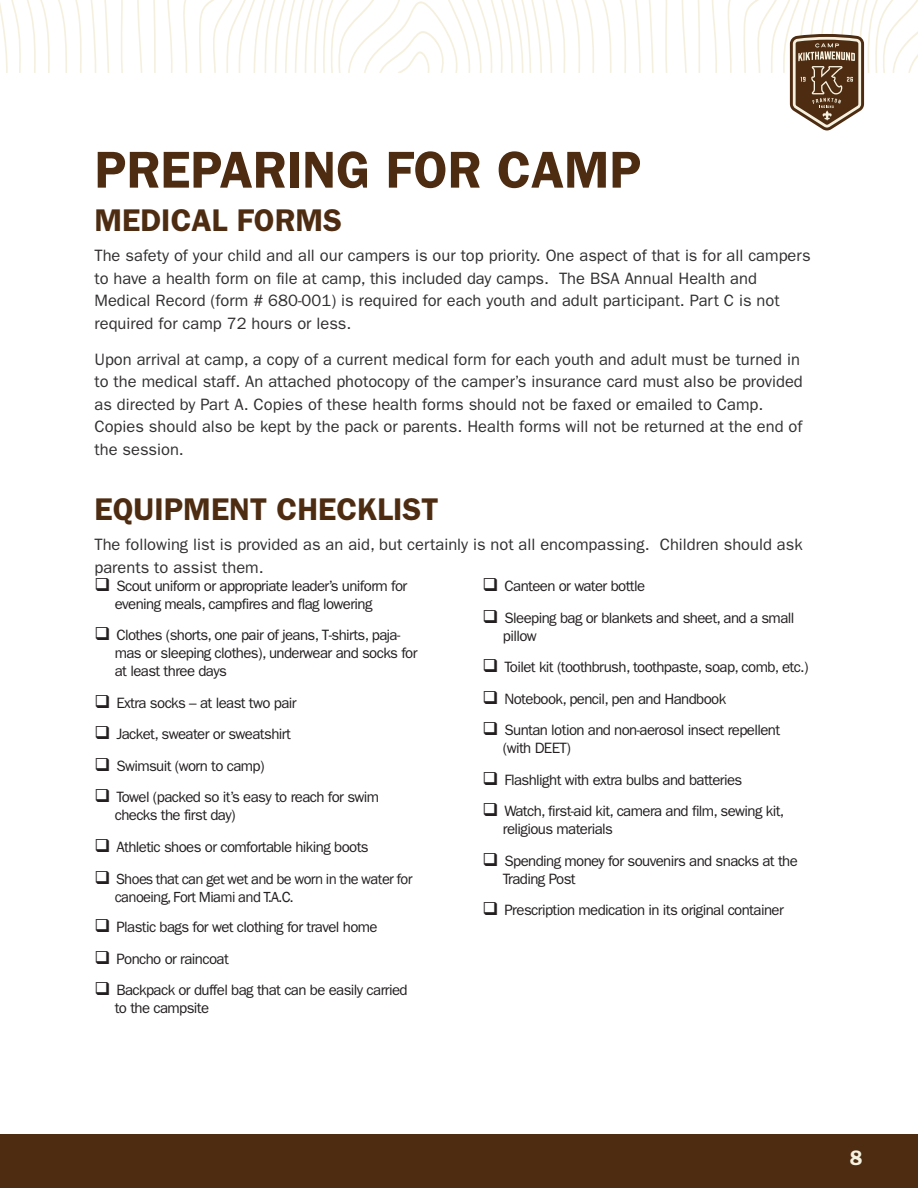
<style>
.page{position:relative;width:918px;height:1188px;background:#fff}
.page>*{position:absolute;margin:0;border:0;box-sizing:border-box;transform-origin:0 0}
.t1{font:600 52.05px "ITC Franklin Gothic Std";color:#4d2c12}
.Subhead{font:600 31.5px "ITC Franklin Gothic Std";color:#4d2c12}
.t2{font:600 21px "ITC Franklin Gothic Std";color:#f6f2df}
.t3{font:16.5px/22.5px "ITC Franklin Gothic Std";color:#312f30}
.text{font:15px/18px "ITC Franklin Gothic Std";letter-spacing:-.04em;color:#231f20}
.text-2{font:15px/17.9px "Franklin Gothic";letter-spacing:-.04em;color:#231f20}
</style>
<div class="page">
<div style="left:0;top:1134px;width:918px;height:54px;background:#4d2c12"></div>
<svg style="left:0;top:0;width:918px;height:130px"></svg>
<p class="t1" style="left:94px;top:139px;width:548px">PREPARING FOR CAMP</p>
<p class="Subhead" style="left:94px;top:202px;width:249px">MEDICAL FORMS</p>
<p class="t3" style="left:94px;top:245px;width:718px">The safety of your child and all our campers is our top priority. One aspect of that is for all campers to have a health form on file at camp, this included day camps. The BSA Annual Health and Medical Record (form # 680-001) is required for each youth and adult participant. Part C is not required for camp 72 hours or less.</p>
<p class="t3" style="left:94px;top:348px;width:710px">Upon arrival at camp, a copy of a current medical form for each youth and adult must be turned in to the medical staff. An attached photocopy of the camper’s insurance card must also be provided as directed by Part A. Copies of these health forms should not be faxed or emailed to Camp.<br>Copies should also be kept by the pack or parents. Health forms will not be returned at the end of the session.</p>
<p class="Subhead" style="left:94px;top:490px;width:345px">EQUIPMENT CHECKLIST</p>
<p class="t3" style="left:94px;top:533px;width:710px">The following list is provided as an aid, but certainly is not all encompassing. Children should ask parents to assist them.</p>
<p class="text" style="left:115px;top:577px;width:294px;text-indent:-20px">❑ Scout uniform or appropriate leader’s uniform for evening meals, campfires and flag lowering</p>
<p class="text" style="left:115px;top:626px;width:304px;text-indent:-20px">❑ Clothes (shorts, one pair of jeans, T-shirts, paja&shy;mas or sleeping clothes), underwear and socks for at least three days</p>
<p class="text" style="left:95px;top:694px;width:204px">❑ Extra socks – at least two pair</p>
<p class="text" style="left:95px;top:725px;width:198px">❑ Jacket, sweater or sweatshirt</p>
<p class="text" style="left:95px;top:757px;width:172px">❑ Swimsuit (worn to camp)</p>
<p class="text" style="left:115px;top:788px;width:266px;text-indent:-20px">❑ Towel (packed so it’s easy to reach for swim checks the first day)</p>
<p class="text" style="left:95px;top:838px;width:276px">❑ Athletic shoes or comfortable hiking boots</p>
<p class="text-2" style="left:115px;top:870px;width:300px;text-indent:-20px">❑ Shoes that can get wet and be worn in the water for canoeing, Fort Miami and T.A.C.</p>
<p class="text" style="left:95px;top:918px;width:285px">❑ Plastic bags for wet clothing for travel home</p>
<p class="text" style="left:95px;top:950px;width:136px">❑ Poncho or raincoat</p>
<p class="text" style="left:115px;top:981px;width:294px;text-indent:-20px">❑ Backpack or duffel bag that can be easily carried to the campsite</p>
<p class="text" style="left:483px;top:577px;width:164px">❑ Canteen or water bottle</p>
<p class="text" style="left:503px;top:609px;width:293px;text-indent:-20px">❑ Sleeping bag or blankets and sheet, and a small pillow</p>
<p class="text" style="left:483px;top:658px;width:328px">❑ Toilet kit (toothbrush, toothpaste, soap, comb, etc.)</p>
<p class="text" style="left:483px;top:690px;width:245px">❑ Notebook, pencil, pen and Handbook</p>
<p class="text" style="left:503px;top:721px;width:279px;text-indent:-20px">❑ Suntan lotion and non-aerosol insect repellent (with DEET)</p>
<p class="text" style="left:483px;top:771px;width:261px">❑ Flashlight with extra bulbs and batteries</p>
<p class="text" style="left:503px;top:802px;width:283px;text-indent:-20px">❑ Watch, first-aid kit, camera and film, sewing kit, religious materials</p>
<p class="text" style="left:503px;top:852px;width:296px;text-indent:-20px">❑ Spending money for souvenirs and snacks at the<br>Trading Post</p>
<p class="text" style="left:483px;top:901px;width:303px">❑ Prescription medication in its original container</p>
<p class="t2" style="left:850px;top:1146px;width:14px">8</p>
</div>
